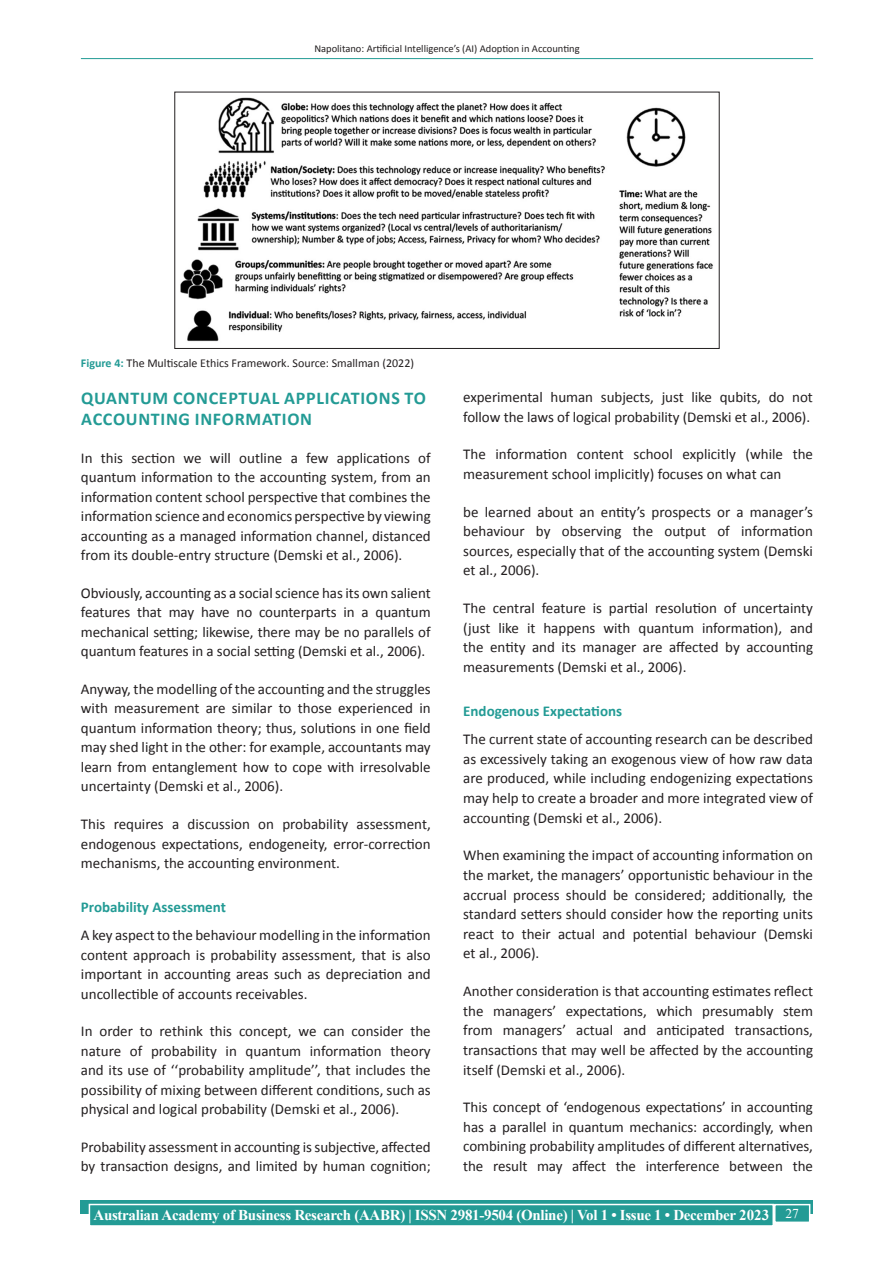
<style>
.page{position:relative;width:894px;height:1263px;background:#fff}
.page>*{position:absolute;margin:0;border:0;box-sizing:border-box;transform-origin:0 0}
.t1{font:700 18px/21px "Calibri";letter-spacing:.04em;color:#239b95}
.TX{font:15px/19.6px "Calibri";color:#231f20;text-align:justify}
.t2{font:700 15px "Times New Roman";letter-spacing:-.02em;color:#fff}
.t3{font:700 15px "Calibri";color:#239b95}
.FGC{font:12px "Calibri";color:#231f20}
.t4{font:10.5px "Calibri";color:#231f20}
.s1{font-weight:700;color:#239b95}
.s2{font-weight:400;font-size:13.5px}
</style>
<div class="page">
<hr style="left:81px;top:58px;width:731px;height:1px;background:#239b95">
<div style="left:81px;top:1200px;width:731px;height:13px;background:#239b95"></div>
<div style="left:89px;top:1204px;width:684px;height:21px;background:#239b95"></div>
<div style="left:89px;top:1203px;width:684px;height:23px;border:2px solid #fff"></div>
<div style="left:774px;top:1204px;width:35px;height:18px;background:#239b95"></div>
<div style="left:773px;top:1203px;width:37px;height:20px;border:2px solid #fff"></div>
<img style="left:180px;top:97px;width:533px;height:245px">
<div style="left:174px;top:92px;width:545px;height:257px;border:1px solid #231f20"></div>
<p class="t4" style="left:314px;top:41px;width:267px">Napolitano: Artificial Intelligence’s (AI) Adoption in Accounting</p>
<p class="FGC" style="left:81px;top:354px;width:334px"><span class="s1">Figure 4:</span> The Multiscale Ethics Framework. Source: Smallman (2022)</p>
<h1 class="t1" style="left:81px;top:387px;width:346px">QUANTUM CONCEPTUAL APPLICATIONS TO<br>ACCOUNTING INFORMATION</h1>
<p class="TX" style="left:81px;top:448px;width:351px">In this section we will outline a few applications of quantum information to the accounting system, from an information content school perspective that combines the information science and economics perspective by viewing accounting as a managed information channel, distanced from its double-entry structure (Demski et al., 2006).</p>
<p class="TX" style="left:81px;top:583px;width:351px">Obviously, accounting as a social science has its own salient features that may have no counterparts in a quantum mechanical setting; likewise, there may be no parallels of quantum features in a social setting (Demski et al., 2006).</p>
<p class="TX" style="left:81px;top:679px;width:351px">Anyway, the modelling of the accounting and the struggles with measurement are similar to those experienced in quantum information theory; thus, solutions in one field may shed light in the other: for example, accountants may learn from entanglement how to cope with irresolvable uncertainty (Demski et al., 2006).</p>
<p class="TX" style="left:81px;top:814px;width:351px">This requires a discussion on probability assessment, endogenous expectations, endogeneity, error-correction mechanisms, the accounting environment.</p>
<h2 class="t3" style="left:81px;top:896px;width:146px">Probability Assessment</h2>
<p class="TX" style="left:81px;top:925px;width:351px">A key aspect to the behaviour modelling in the information content approach is probability assessment, that is also important in accounting areas such as depreciation and uncollectible of accounts receivables.</p>
<p class="TX" style="left:81px;top:1021px;width:351px">In order to rethink this concept, we can consider the nature of probability in quantum information theory and its use of ‘‘probability amplitude’’, that includes the possibility of mixing between different conditions, such as physical and logical probability (Demski et al., 2006).</p>
<p class="TX" style="left:81px;top:1136px;width:351px">Probability assessment in accounting is subjective, affected by transaction designs, and limited by human cognition;</p>
<p class="TX" style="left:463px;top:387px;width:351px">experimental human subjects, just like qubits, do not follow the laws of logical probability (Demski et al., 2006).</p>
<p class="TX" style="left:463px;top:444px;width:351px">The information content school explicitly (while the measurement school implicitly) focuses on what can</p>
<p class="TX" style="left:463px;top:501px;width:351px">be learned about an entity’s prospects or a manager’s behaviour by observing the output of information sources, especially that of the accounting system (Demski et al., 2006).</p>
<p class="TX" style="left:463px;top:598px;width:351px">The central feature is partial resolution of uncertainty (just like it happens with quantum information), and the entity and its manager are affected by accounting measurements (Demski et al., 2006).</p>
<h2 class="t3" style="left:463px;top:700px;width:160px">Endogenous Expectations</h2>
<p class="TX" style="left:463px;top:729px;width:351px">The current state of accounting research can be described as excessively taking an exogenous view of how raw data are produced, while including endogenizing expectations may help to create a broader and more integrated view of accounting (Demski et al., 2006).</p>
<p class="TX" style="left:463px;top:845px;width:351px">When examining the impact of accounting information on the market, the managers’ opportunistic behaviour in the accrual process should be considered; additionally, the standard setters should consider how the reporting units react to their actual and potential behaviour (Demski et al., 2006).</p>
<p class="TX" style="left:463px;top:981px;width:351px">Another consideration is that accounting estimates reflect the managers’ expectations, which presumably stem from managers’ actual and anticipated transactions, transactions that may well be affected by the accounting itself (Demski et al., 2006).</p>
<p class="TX" style="left:463px;top:1097px;width:351px">This concept of ‘endogenous expectations’ in accounting has a parallel in quantum mechanics: accordingly, when combining probability amplitudes of different alternatives, the result may affect the interference between the</p>
<p class="t2" style="left:93px;top:1204px;width:706px">Australian Academy of Business Research (AABR) | ISSN 2981-9504 (Online) | Vol 1 • Issue 1 • December 2023 <span class="s2">27</span></p>
</div>
